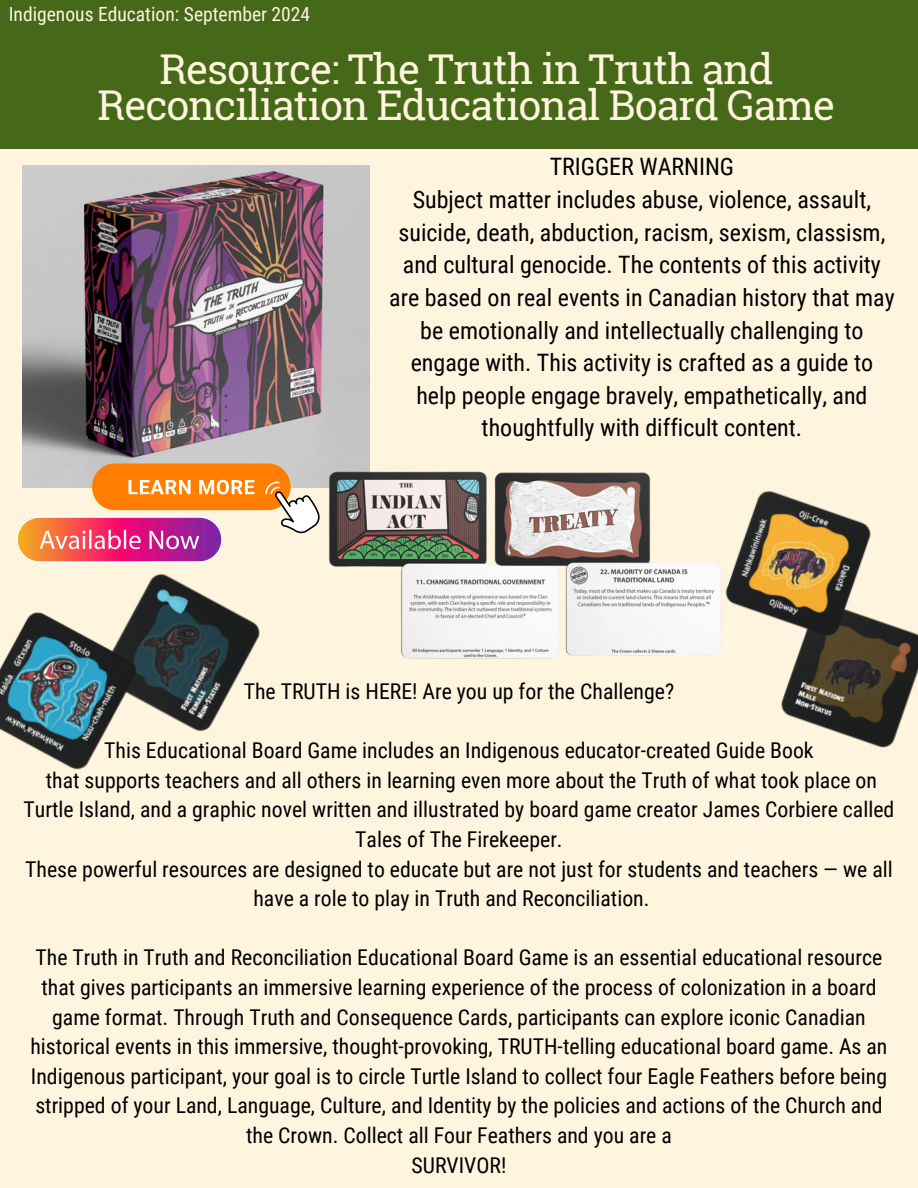
<style>
.page{position:relative;width:918px;height:1188px;background:#fff5de}
.page>*{position:absolute;margin:0;border:0;box-sizing:border-box;transform-origin:0 0}
.t1{font:41.1px/36px "Roboto Slab";letter-spacing:-.025em;color:#fff5de;text-align:center}
.t2{font:24px/32.7px "Roboto Condensed";color:#000;text-align:center}
.t3{font:21.75px/29.5px "Roboto Condensed";color:#000;text-align:center}
.t4{font:19.5px "Roboto Condensed";color:#fff5de}
</style>
<div class="page">
<div style="left:0;top:0;width:918px;height:148px;background:#456819"></div>
<img style="left:23px;top:166px;width:346px;height:322px">
<div style="left:92px;top:463px;width:199px;height:47px;background:#ff7e00;border-radius:23px"></div>
<svg style="left:129px;top:480px;width:62px;height:14px"></svg>
<svg style="left:199px;top:480px;width:55px;height:14px"></svg>
<svg style="left:265px;top:482px;width:55px;height:51px"></svg>
<img style="left:0;top:516px;width:273px;height:254px">
<img style="left:320px;top:463px;width:173px;height:196px">
<img style="left:493px;top:472px;width:193px;height:187px">
<img style="left:686px;top:490px;width:232px;height:258px">
<h2 class="t4" style="left:9px;top:3px;width:303px">Indigenous Education: September 2024</h2>
<p class="t1" style="left:98px;top:50px;width:739px">Resource: The Truth in Truth and<br>Reconciliation Educational Board Game</p>
<h2 class="t2" style="left:389px;top:151px;width:507px">TRIGGER WARNING<br>Subject matter includes abuse, violence, assault, suicide, death, abduction, racism, sexism, classism, and cultural genocide. The contents of this activity are based on real events in Canadian history that may be emotionally and intellectually challenging to engage with. This activity is crafted as a guide to help people engage bravely, empathetically, and thoughtfully with difficult content.</h2>
<h1 class="t3" style="left:244px;top:677px;width:432px">The TRUTH is HERE! Are you up for the Challenge?</h1>
<h2 class="t3" style="left:104px;top:736px;width:711px">This Educational Board Game includes an Indigenous educator-created Guide Book</h2>
<h2 class="t3" style="left:46px;top:766px;width:833px">that supports teachers and all others in learning even more about the Truth of what took place on</h2>
<h2 class="t3" style="left:24px;top:795px;width:872px">Turtle Island, and a graphic novel written and illustrated by board game creator James Corbiere called</h2>
<h2 class="t3" style="left:355px;top:825px;width:209px">Tales of The Firekeeper.</h2>
<h2 class="t3" style="left:25px;top:854px;width:869px">These powerful resources are designed to educate but are not just for students and teachers — we all</h2>
<h2 class="t3" style="left:253px;top:884px;width:398px">have a role to play in Truth and Reconciliation.</h2>
<p class="t3" style="left:30px;top:943px;width:859px">The Truth in Truth and Reconciliation Educational Board Game is an essential educational resource that gives participants an immersive learning experience of the process of colonization in a board game format. Through Truth and Consequence Cards, participants can explore iconic Canadian historical events in this immersive, thought-provoking, TRUTH-telling educational board game. As an Indigenous participant, your goal is to circle Turtle Island to collect four Eagle Feathers before being stripped of your Land, Language, Culture, and Identity by the policies and actions of the Church and the Crown. Collect all Four Feathers and you are a<br>SURVIVOR!</p>
</div>
